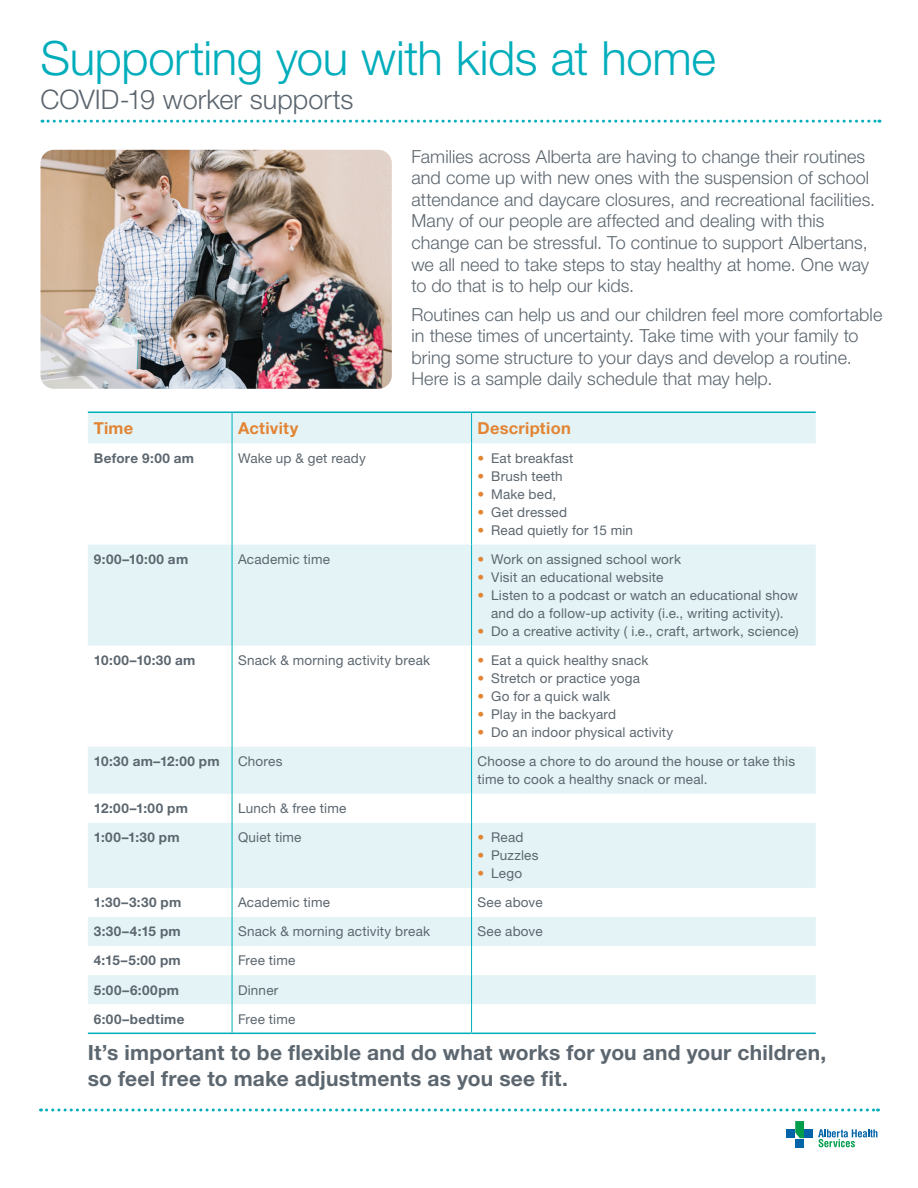
<style>
.page{position:relative;width:918px;height:1188px;background:#fff}
.page>*{position:absolute;margin:0;border:0;box-sizing:border-box;transform-origin:0 0}
.Document_title{font:300 47.25px "Helvetica Neue LT Std";letter-spacing:-.01em;color:#00adbb}
.Body_text{font:300 27px "Helvetica Neue LT Std";color:#5c666f}
.Intro_paragraph{font:700 21px/25.5px "Helvetica Neue LT Std";letter-spacing:.01em;color:#5c666f}
.Intro_paragraph-2{font:300 18px/21.6px "Helvetica Neue LT Std";letter-spacing:.005em;color:#5c666f}
.Body_text-2{font:700 16.5px "Helvetica Neue LT Std";letter-spacing:.015em;color:#e28433}
.Body_text-3{font:13.5px/18px "Helvetica Neue LT Std";letter-spacing:.015em;color:#5c666f;text-align:center}
.Body_text-4{font:700 13.5px "Helvetica Neue LT Std";letter-spacing:.025em;color:#5c666f}
.s1{font-weight:500;font-style:italic;color:#e28433}
</style>
<div class="page">
<svg style="left:42px;top:120px;width:838px;height:3px"></svg>
<svg style="left:47px;top:1108px;width:832px;height:4px"></svg>
<svg style="left:818px;top:1129px;width:60px;height:18px"></svg>
<div style="left:786px;top:1129px;width:9px;height:9px;background:#0163a8"></div>
<div style="left:805px;top:1129px;width:8px;height:9px;background:#0163a8"></div>
<div style="left:795px;top:1139px;width:9px;height:8px;background:#0163a8"></div>
<svg style="left:795px;top:1121px;width:9px;height:17px"></svg>
<img style="left:40px;top:150px;width:352px;height:239px">
<svg style="left:88px;top:413px;width:728px;height:591px;fill:#e4f4f6"></svg>
<hr style="left:232px;top:413px;width:1px;height:30px;background:#00adbb">
<hr style="left:471px;top:413px;width:1px;height:30px;background:#00adbb">
<hr style="left:232px;top:443px;width:1px;height:102px;background:#00adbb">
<hr style="left:471px;top:443px;width:1px;height:102px;background:#00adbb">
<hr style="left:232px;top:545px;width:1px;height:101px;background:#00adbb">
<hr style="left:471px;top:545px;width:1px;height:101px;background:#00adbb">
<hr style="left:232px;top:646px;width:1px;height:101px;background:#00adbb">
<hr style="left:471px;top:646px;width:1px;height:101px;background:#00adbb">
<hr style="left:232px;top:747px;width:1px;height:47px;background:#00adbb">
<hr style="left:471px;top:747px;width:1px;height:47px;background:#00adbb">
<svg style="left:232px;top:794px;width:1px;height:29px"></svg>
<svg style="left:471px;top:794px;width:1px;height:29px"></svg>
<hr style="left:232px;top:823px;width:1px;height:65px;background:#00adbb">
<hr style="left:471px;top:823px;width:1px;height:65px;background:#00adbb">
<svg style="left:232px;top:888px;width:1px;height:145px"></svg>
<svg style="left:471px;top:888px;width:1px;height:145px"></svg>
<hr style="left:88px;top:411px;width:144px;height:2px;background:#00adbb">
<hr style="left:232px;top:411px;width:240px;height:2px;background:#00adbb">
<hr style="left:472px;top:411px;width:344px;height:2px;background:#00adbb">
<hr style="left:88px;top:1033px;width:144px;height:1px;background:#00adbb">
<hr style="left:232px;top:1033px;width:240px;height:1px;background:#00adbb">
<hr style="left:472px;top:1033px;width:344px;height:1px;background:#00adbb">
<p class="Document_title" style="left:40px;top:29px;width:677px">Supporting you with kids at home</p>
<p class="Body_text" style="left:40px;top:83px;width:315px">COVID-19 worker supports</p>
<p class="Intro_paragraph-2" style="left:411px;top:145px;width:465px">Families across Alberta are having to change their routines and come up with new ones with the suspension of school attendance and daycare closures, and recreational facilities.<br>Many of our people are affected and dealing with this change can be stressful. To continue to support Albertans, we all need to take steps to stay healthy at home. One way to do that is to help our kids.</p>
<p class="Intro_paragraph-2" style="left:411px;top:303px;width:472px">Routines can help us and our children feel more comfortable in these times of uncertainty. Take time with your family to bring some structure to your days and develop a routine.<br>Here is a sample daily schedule that may help.</p>
<p class="Body_text-2" style="left:94px;top:418px;width:41px">Time</p>
<p class="Body_text-2" style="left:238px;top:418px;width:62px">Activity</p>
<p class="Body_text-2" style="left:478px;top:418px;width:95px">Description</p>
<p class="Body_text-4" style="left:94px;top:450px;width:102px">Before 9:00 am</p>
<p class="Body_text-3" style="left:238px;top:449px;width:129px">Wake up &amp; get ready</p>
<p class="Body_text-3" style="left:478px;top:449px;width:97px"><span class="s1">•</span> Eat breakfast</p>
<p class="Body_text-3" style="left:478px;top:467px;width:87px"><span class="s1">•</span> Brush teeth</p>
<p class="Body_text-3" style="left:478px;top:485px;width:80px"><span class="s1">•</span> Make bed,</p>
<p class="Body_text-3" style="left:478px;top:503px;width:91px"><span class="s1">•</span> Get dressed</p>
<p class="Body_text-3" style="left:478px;top:521px;width:157px"><span class="s1">•</span> Read quietly for 15 min</p>
<p class="Body_text-4" style="left:94px;top:551px;width:96px">9:00–10:00 am</p>
<p class="Body_text-3" style="left:238px;top:550px;width:93px">Academic time</p>
<p class="Body_text-3" style="left:478px;top:550px;width:205px"><span class="s1">•</span> Work on assigned school work</p>
<p class="Body_text-3" style="left:478px;top:568px;width:187px"><span class="s1">•</span> Visit an educational website</p>
<p class="Body_text-3" style="left:478px;top:586px;width:322px"><span class="s1">•</span> Listen to a podcast or watch an educational show and do a follow-up activity (i.e., writing activity).</p>
<p class="Body_text-3" style="left:478px;top:622px;width:323px"><span class="s1">•</span> Do a creative activity ( i.e., craft, artwork, science)</p>
<p class="Body_text-4" style="left:94px;top:652px;width:103px">10:00–10:30 am</p>
<p class="Body_text-3" style="left:238px;top:651px;width:194px">Snack &amp; morning activity break</p>
<p class="Body_text-3" style="left:478px;top:651px;width:172px"><span class="s1">•</span> Eat a quick healthy snack</p>
<p class="Body_text-3" style="left:478px;top:669px;width:164px"><span class="s1">•</span> Stretch or practice yoga</p>
<p class="Body_text-3" style="left:478px;top:687px;width:134px"><span class="s1">•</span> Go for a quick walk</p>
<p class="Body_text-3" style="left:478px;top:705px;width:140px"><span class="s1">•</span> Play in the backyard</p>
<p class="Body_text-3" style="left:478px;top:723px;width:197px"><span class="s1">•</span> Do an indoor physical activity</p>
<p class="Body_text-4" style="left:94px;top:753px;width:127px">10:30 am–12:00 pm</p>
<p class="Body_text-3" style="left:238px;top:752px;width:46px">Chores</p>
<p class="Body_text-3" style="left:478px;top:752px;width:319px;text-align:left">Choose a chore to do around the house or take this time to cook a healthy snack or meal.</p>
<p class="Body_text-4" style="left:94px;top:800px;width:96px">12:00–1:00 pm</p>
<p class="Body_text-3" style="left:238px;top:799px;width:110px">Lunch &amp; free time</p>
<p class="Body_text-4" style="left:94px;top:829px;width:87px">1:00–1:30 pm</p>
<p class="Body_text-3" style="left:238px;top:828px;width:65px">Quiet time</p>
<p class="Body_text-3" style="left:478px;top:828px;width:47px"><span class="s1">•</span> Read</p>
<p class="Body_text-3" style="left:478px;top:846px;width:63px"><span class="s1">•</span> Puzzles</p>
<p class="Body_text-3" style="left:478px;top:864px;width:46px"><span class="s1">•</span> Lego</p>
<p class="Body_text-4" style="left:94px;top:894px;width:89px">1:30–3:30 pm</p>
<p class="Body_text-3" style="left:238px;top:893px;width:93px">Academic time</p>
<p class="Body_text-3" style="left:478px;top:893px;width:67px">See above</p>
<p class="Body_text-4" style="left:94px;top:923px;width:88px">3:30–4:15 pm</p>
<p class="Body_text-3" style="left:238px;top:922px;width:194px">Snack &amp; morning activity break</p>
<p class="Body_text-3" style="left:478px;top:922px;width:67px">See above</p>
<p class="Body_text-4" style="left:94px;top:952px;width:88px">4:15–5:00 pm</p>
<p class="Body_text-3" style="left:238px;top:951px;width:59px">Free time</p>
<p class="Body_text-4" style="left:94px;top:981px;width:87px">5:00–6:00pm</p>
<p class="Body_text-3" style="left:238px;top:981px;width:42px">Dinner</p>
<p class="Body_text-4" style="left:94px;top:1010px;width:92px">6:00–bedtime</p>
<p class="Body_text-3" style="left:238px;top:1010px;width:59px">Free time</p>
<p class="Intro_paragraph" style="left:88px;top:1040px;width:740px">It’s important to be flexible and do what works for you and your children, so feel free to make adjustments as you see fit.</p>
</div>
